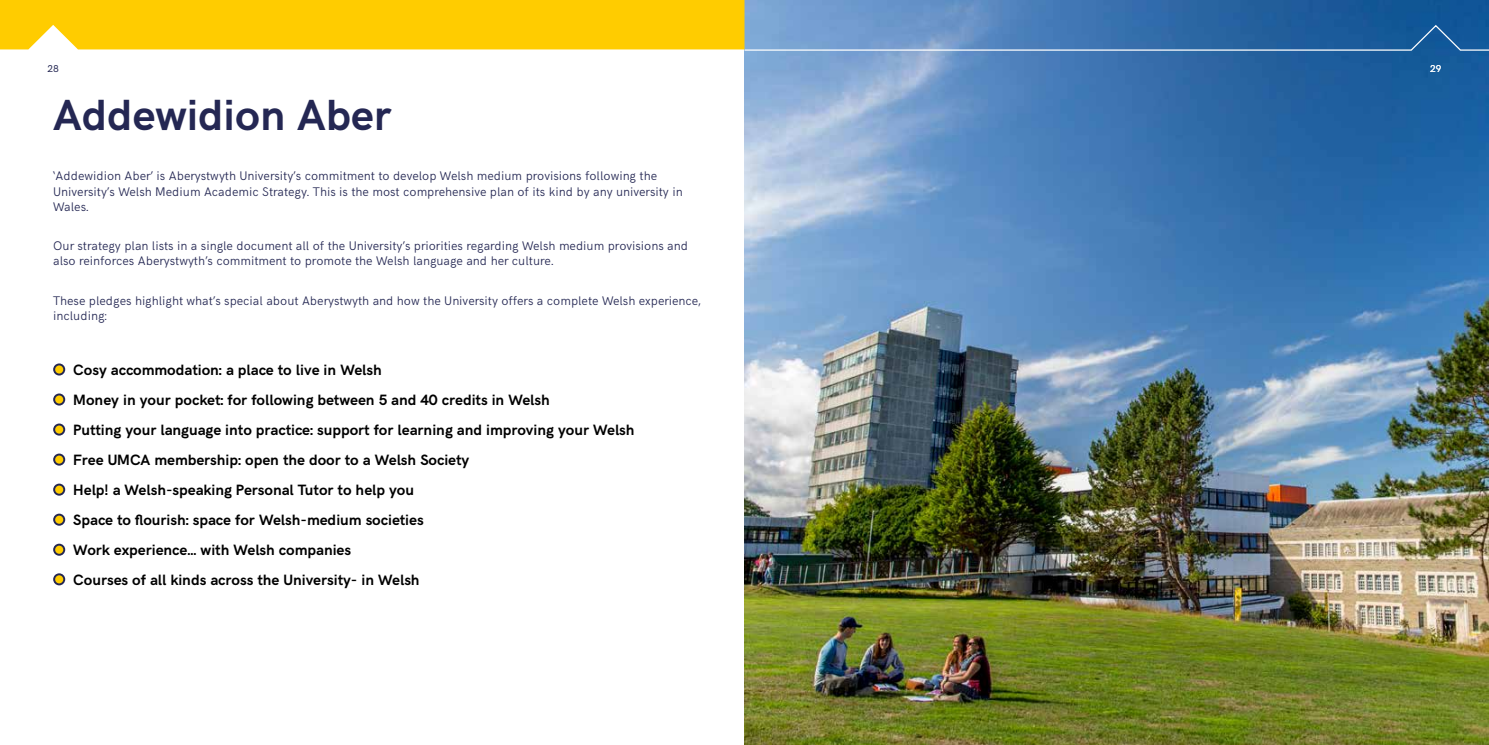
<style>
.page{position:relative;width:1489px;height:745px;background:#fff}
.page>*{position:absolute;margin:0;border:0;box-sizing:border-box;transform-origin:0 0}
.t1{font:700 43.75px "HK Grotesk";color:#242753}
.t2{font:700 15px/30px "HK Grotesk";color:#000}
.t3{font:300 12.5px/15px "HK Grotesk";color:#242753}
.t4{font:10px "HK Grotesk";color:#242753}
.t5{font:10px "HK Grotesk";color:#fff}
</style>
<div class="page">
<img style="left:744px;top:52px;width:744px;height:692px">
<svg style="left:53px;top:363px;width:12px;height:12px"></svg>
<div style="left:55px;top:365px;width:8px;height:8px;background:#fc0;border-radius:50%"></div>
<svg style="left:53px;top:393px;width:12px;height:12px"></svg>
<div style="left:55px;top:395px;width:8px;height:8px;background:#fc0;border-radius:50%"></div>
<svg style="left:53px;top:423px;width:12px;height:12px"></svg>
<div style="left:55px;top:425px;width:8px;height:8px;background:#fc0;border-radius:50%"></div>
<svg style="left:53px;top:453px;width:12px;height:12px"></svg>
<div style="left:55px;top:455px;width:8px;height:8px;background:#fc0;border-radius:50%"></div>
<svg style="left:53px;top:483px;width:12px;height:12px"></svg>
<div style="left:55px;top:485px;width:8px;height:8px;background:#fc0;border-radius:50%"></div>
<svg style="left:53px;top:513px;width:12px;height:12px"></svg>
<div style="left:55px;top:515px;width:8px;height:8px;background:#fc0;border-radius:50%"></div>
<svg style="left:53px;top:543px;width:12px;height:12px"></svg>
<div style="left:55px;top:545px;width:8px;height:8px;background:#fc0;border-radius:50%"></div>
<svg style="left:53px;top:573px;width:12px;height:12px"></svg>
<div style="left:55px;top:575px;width:8px;height:8px;background:#fc0;border-radius:50%"></div>
<svg style="left:0;top:0;width:1488px;height:52px;background:#a2a562"></svg>
<p class="t4" style="left:47px;top:61px;width:13px">28</p>
<p class="t5" style="left:1429px;top:61px;width:13px">29</p>
<h1 class="t1" style="left:53px;top:82px;width:340px">Addewidion Aber</h1>
<p class="t3" style="left:53px;top:167px;width:631px">‘Addewidion Aber’ is Aberystwyth University’s commitment to develop Welsh medium provisions following the<br>University’s Welsh Medium Academic Strategy. This is the most comprehensive plan of its kind by any university in<br>Wales.</p>
<p class="t3" style="left:53px;top:237px;width:636px">Our strategy plan lists in a single document all of the University’s priorities regarding Welsh medium provisions and also reinforces Aberystwyth’s commitment to promote the Welsh language and her culture.</p>
<p class="t3" style="left:53px;top:292px;width:649px">These pledges highlight what’s special about Aberystwyth and how the University offers a complete Welsh experience, including:</p>
<p class="t2" style="left:73px;top:353px;width:562px">Cosy accommodation: a place to live in Welsh<br>Money in your pocket: for following between 5 and 40 credits in Welsh<br>Putting your language into practice: support for learning and improving your Welsh Free UMCA membership: open the door to a Welsh Society<br>Help! a Welsh-speaking Personal Tutor to help you<br>Space to flourish: space for Welsh-medium societies<br>Work experience... with Welsh companies<br>Courses of all kinds across the University- in Welsh</p>
</div>
